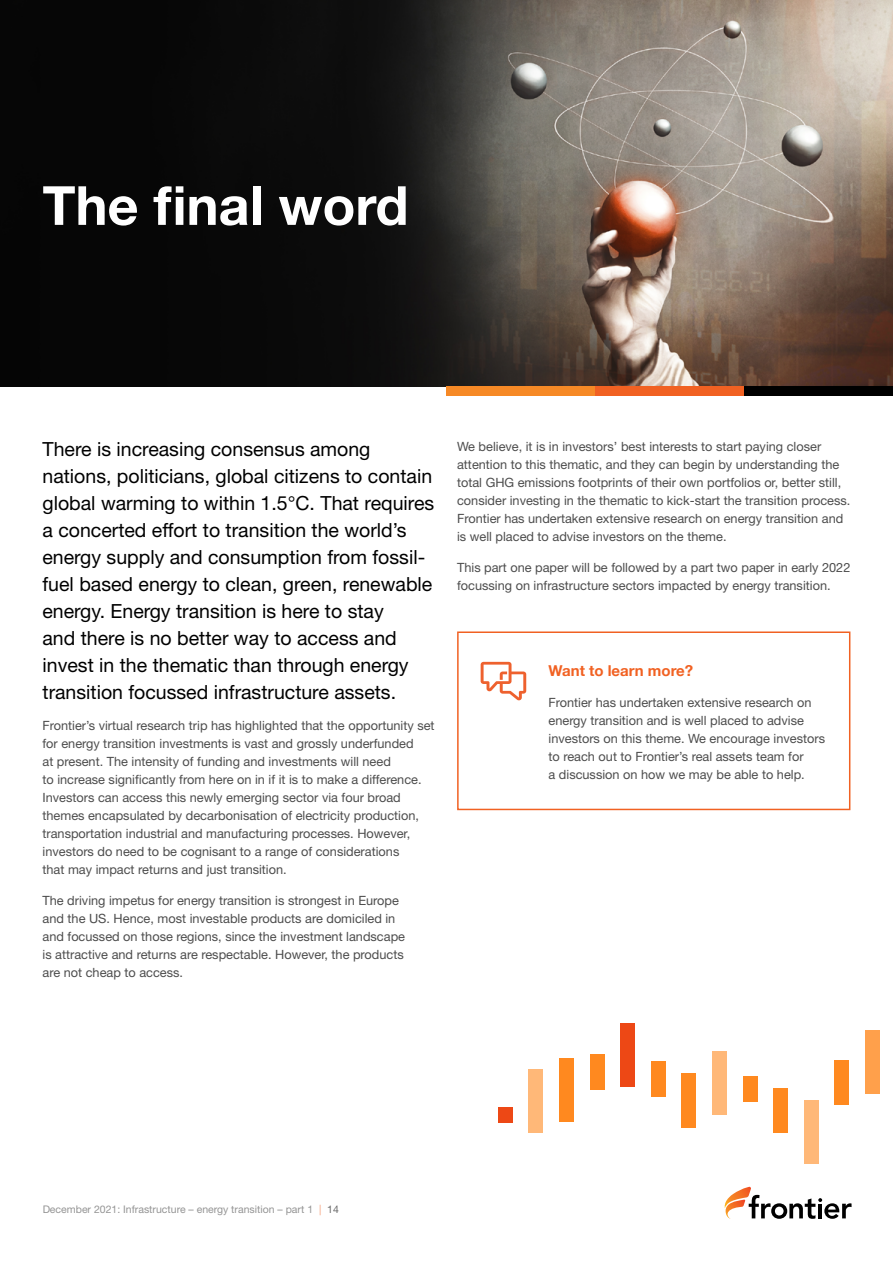
<style>
.page{position:relative;width:893px;height:1263px;background:#fff}
.page>*{position:absolute;margin:0;border:0;box-sizing:border-box;transform-origin:0 0}
.t1{font:700 54px "Helvetica Neue";color:#fff}
.t2{font:19.5px/27px "Helvetica Neue LT Std";color:#000}
.t3{font:700 15px "Helvetica Neue";color:#f16122}
.t4{font:12.75px/18px "Helvetica Neue LT Std";color:#4d4d4d}
.t5{font:10.5px "Helvetica Neue LT Std";color:#4d4d4d}
.s1{color:#f16122}
.s2{color:#000}
</style>
<div class="page">
<img style="left:0;top:0;width:893px;height:386px">
<div style="left:744px;top:386px;width:149px;height:10px;background:#000"></div>
<div style="left:595px;top:386px;width:149px;height:10px;background:#f16122"></div>
<div style="left:446px;top:386px;width:149px;height:10px;background:#f68926"></div>
<div style="left:498px;top:1107px;width:15px;height:15px;background:#ed4815"></div>
<div style="left:529px;top:1069px;width:14px;height:64px;background:#ffb878"></div>
<div style="left:559px;top:1058px;width:15px;height:64px;background:#ff891f"></div>
<div style="left:590px;top:1054px;width:14px;height:35px;background:#ff891f"></div>
<div style="left:621px;top:1022px;width:14px;height:64px;background:#ed4815"></div>
<div style="left:651px;top:1061px;width:14px;height:35px;background:#ff891f"></div>
<div style="left:682px;top:1073px;width:14px;height:54px;background:#ff891f"></div>
<div style="left:712px;top:1051px;width:15px;height:64px;background:#ffb878"></div>
<div style="left:743px;top:1077px;width:14px;height:25px;background:#ff891f"></div>
<div style="left:774px;top:1088px;width:14px;height:45px;background:#ff891f"></div>
<div style="left:804px;top:1100px;width:14px;height:64px;background:#ffb878"></div>
<div style="left:835px;top:1060px;width:14px;height:45px;background:#ff891f"></div>
<div style="left:865px;top:1029px;width:15px;height:64px;background:#ffa04b"></div>
<div style="left:457px;top:631px;width:393px;height:179px;border:2px solid #f16122"></div>
<svg style="left:481px;top:662px;width:45px;height:38px"></svg>
<svg style="left:724px;top:1187px;width:127px;height:32px"></svg>
<h1 class="t1" style="left:43px;top:163px;width:367px">The final word</h1>
<p class="t2" style="left:43px;top:435px;width:393px">There is increasing consensus among nations, politicians, global citizens to contain global warming to within 1.5°C. That requires a concerted effort to transition the world’s energy supply and consumption from fossil&shy;fuel based energy to clean, green, renewable energy. Energy transition is here to stay<br>and there is no better way to access and invest in the thematic than through energy transition focussed infrastructure assets.</p>
<p class="t4" style="left:43px;top:716px;width:394px">Frontier’s virtual research trip has highlighted that the opportunity set for energy transition investments is vast and grossly underfunded<br>at present. The intensity of funding and investments will need<br>to increase significantly from here on in if it is to make a difference.<br>Investors can access this newly emerging sector via four broad themes encapsulated by decarbonisation of electricity production, transportation industrial and manufacturing processes. However, investors do need to be cognisant to a range of considerations<br>that may impact returns and just transition.</p>
<p class="t4" style="left:43px;top:891px;width:364px">The driving impetus for energy transition is strongest in Europe and the US. Hence, most investable products are domiciled in and focussed on those regions, since the investment landscape is attractive and returns are respectable. However, the products are not cheap to access.</p>
<p class="t4" style="left:457px;top:438px;width:395px">We believe, it is in investors’ best interests to start paying closer attention to this thematic, and they can begin by understanding the total GHG emissions footprints of their own portfolios or, better still, consider investing in the thematic to kick-start the transition process.<br>Frontier has undertaken extensive research on energy transition and is well placed to advise investors on the theme.</p>
<p class="t4" style="left:457px;top:558px;width:395px">This part one paper will be followed by a part two paper in early 2022 focussing on infrastructure sectors impacted by energy transition.</p>
<p class="t3" style="left:549px;top:659px;width:146px">Want to learn more?</p>
<p class="t4" style="left:549px;top:693px;width:278px">Frontier has undertaken extensive research on energy transition and is well placed to advise investors on this theme. We encourage investors to reach out to Frontier’s real assets team for<br>a discussion on how we may be able to help.</p>
<p class="t5" style="left:43px;top:1203px;width:298px">December 2021: Infrastructure – energy transition – part 1 <span class="s1">|</span> <span class="s2">14</span></p>
</div>
